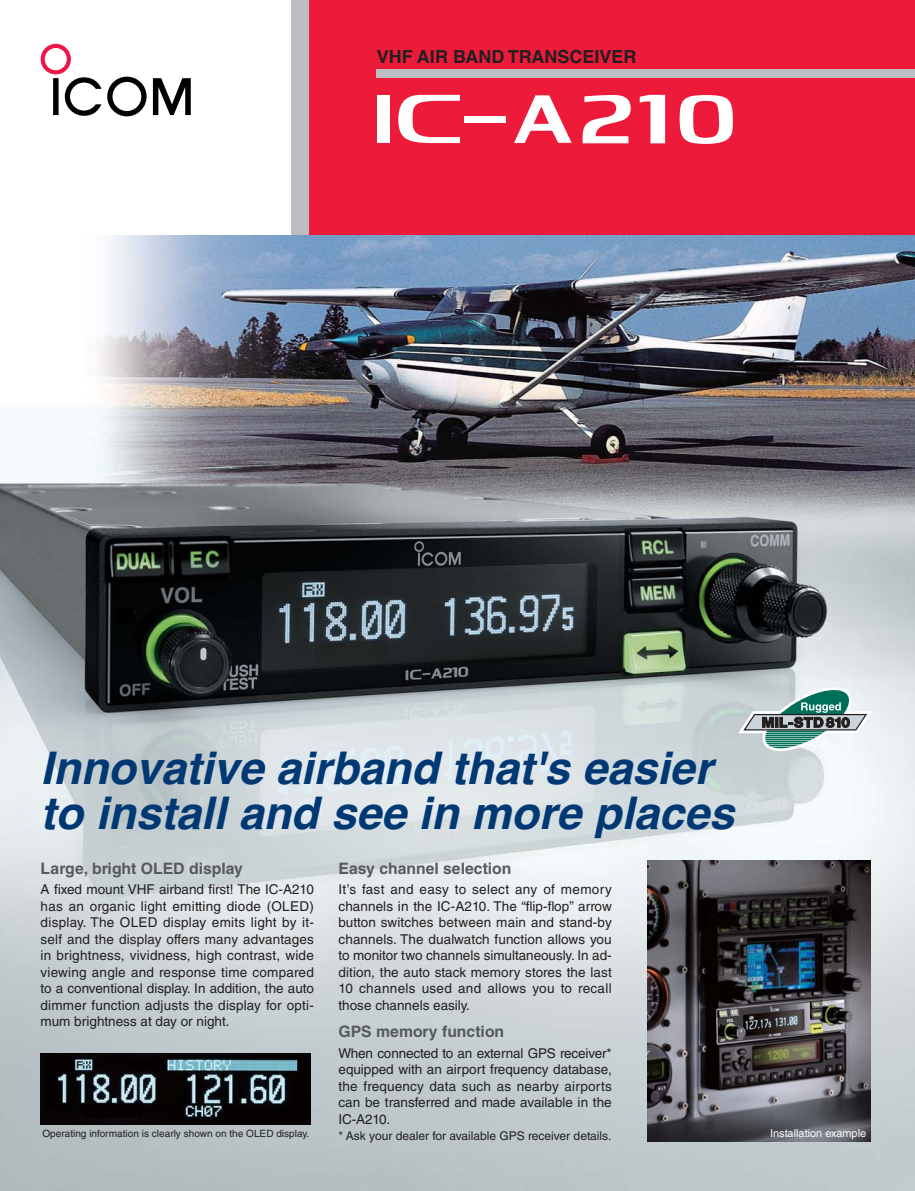
<style>
.page{position:relative;width:915px;height:1191px;background:#fff}
.page>*{position:absolute;margin:0;border:0;box-sizing:border-box;transform-origin:0 0}
.t1{font:italic 700 45px/45px "Helvetica";color:#003874}
.t2{font:700 18px "Helvetica LT Std";color:#231f20}
.t3{font:700 15.75px "Helvetica LT Std";color:#58595b}
.t4{font:13.5px/16.5px "Helvetica LT Std";color:#231f20;text-align:justify}
.t5{font:12px "Helvetica LT Std";color:#231f20}
.t6{font:10.95px "Helvetica LT Std";color:#fff}
.t7{font:10.05px "Helvetica LT Std";color:#231f20}
</style>
<div class="page">
<div style="left:308px;top:0;width:606px;height:235px;background:#ed1a3a"></div>
<div style="left:291px;top:0;width:17px;height:235px;background:#bbbdc0"></div>
<img style="left:0;top:235px;width:914px;height:955px">
<img style="left:647px;top:860px;width:223px;height:281px">
<img style="left:41px;top:1053px;width:270px;height:71px">
<svg style="left:153px;top:78px;width:38px;height:37px"></svg>
<svg style="left:107px;top:77px;width:39px;height:39px"></svg>
<svg style="left:41px;top:44px;width:60px;height:72px"></svg>
<div style="left:377px;top:69px;width:537px;height:9px;background:#bbbdc0"></div>
<div style="left:377px;top:95px;width:12px;height:48px;background:#fff"></div>
<svg style="left:398px;top:95px;width:62px;height:48px"></svg>
<div style="left:464px;top:116px;width:42px;height:7px;background:#fff"></div>
<svg style="left:514px;top:95px;width:57px;height:48px"></svg>
<svg style="left:582px;top:95px;width:49px;height:48px"></svg>
<svg style="left:639px;top:95px;width:26px;height:48px"></svg>
<svg style="left:679px;top:95px;width:53px;height:49px"></svg>
<svg style="left:737px;top:687px;width:135px;height:64px"></svg>
<h2 class="t2" style="left:377px;top:50px;width:261px">VHF AIR BAND TRANSCEIVER</h2>
<h1 class="t1" style="left:41px;top:749px;width:694px">Innovative airband that's easier to install and see in more places</h1>
<p class="t3" style="left:41px;top:862px;width:204px">Large, bright OLED display</p>
<p class="t4" style="left:41px;top:883px;width:274px">A fixed mount VHF airband first! The IC-A210 has an organic light emitting diode (OLED) display. The OLED display emits light by it&shy;self and the display offers many advantages in brightness, vividness, high contrast, wide viewing angle and response time compared to a conventional display. In addition, the auto dimmer function adjusts the display for opti&shy;mum brightness at day or night.</p>
<p class="t3" style="left:338px;top:862px;width:174px">Easy channel selection</p>
<p class="t4" style="left:338px;top:883px;width:274px">It’s fast and easy to select any of memory channels in the IC-A210. The “flip-flop” arrow button switches between main and stand-by channels. The dualwatch function allows you to monitor two channels simultaneously. In ad&shy;dition, the auto stack memory stores the last 10 channels used and allows you to recall those channels easily.</p>
<p class="t3" style="left:338px;top:1026px;width:167px">GPS memory function</p>
<p class="t4" style="left:338px;top:1046px;width:275px">When connected to an external GPS receiver* equipped with an airport frequency database, the frequency data such as nearby airports can be transferred and made available in the IC-A210.</p>
<p class="t5" style="left:338px;top:1131px;width:274px">* Ask your dealer for available GPS receiver details.</p>
<p class="t7" style="left:42px;top:1129px;width:268px">Operating information is clearly shown on the OLED display.</p>
<p class="t6" style="left:769px;top:1129px;width:98px">Installation example</p>
</div>
